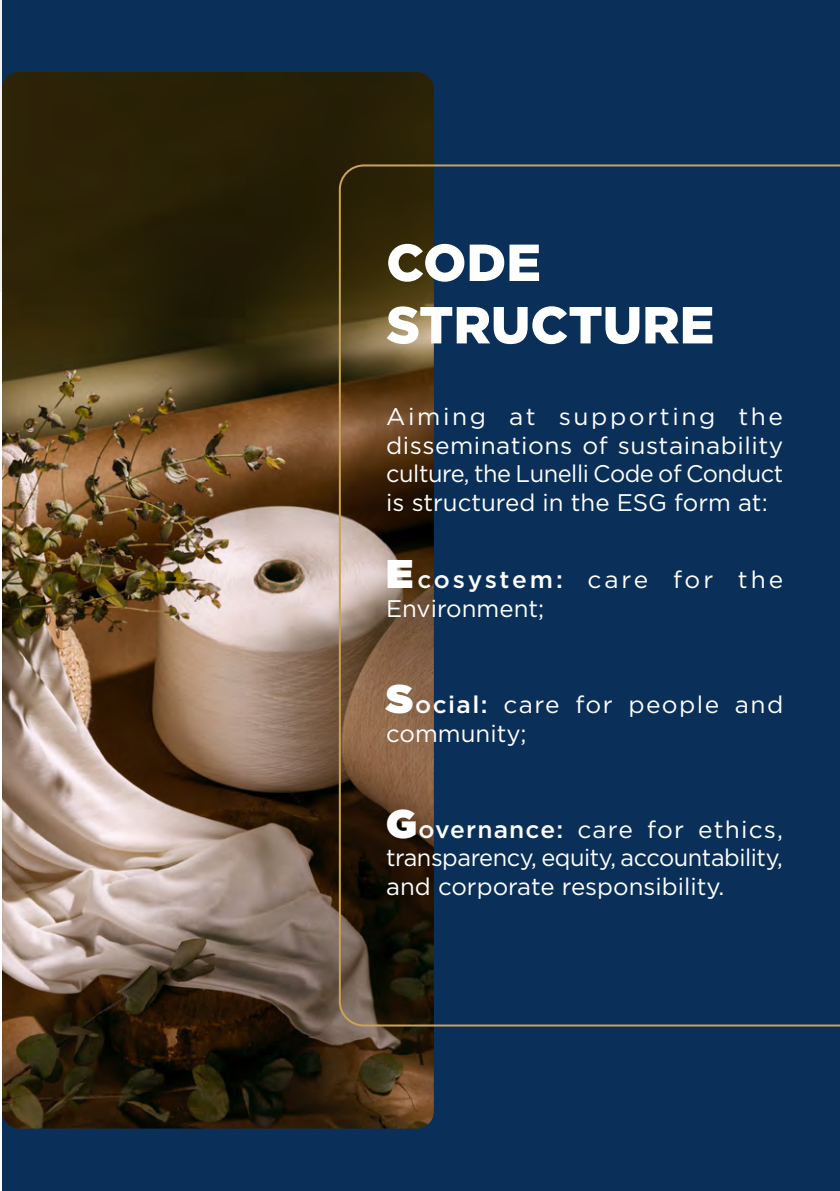
<style>
.page{position:relative;width:840px;height:1191px;background:#fff}
.page>*{position:absolute;margin:0;border:0;box-sizing:border-box;transform-origin:0 0}
.t1{font:900 52px/62.4px "Gotham";color:#fff}
.t2{font:24px/28.8px "Gotham";color:#fff;text-align:justify}
.t3{font:24px/28.8px "Gotham";letter-spacing:.05em;color:#fff}
.s1{font-weight:900;font-size:40px}
.s2{font-weight:500}
</style>
<div class="page">
<svg style="left:0;top:0;width:2px;height:292px"></svg>
<div style="left:2px;top:0;width:837px;height:1191px;background:#0a3059"></div>
<img style="left:2px;top:72px;width:431px;height:1056px">
<svg style="left:338px;top:164px;width:501px;height:862px"></svg>
<h1 class="t1" style="left:386px;top:230px;width:329px">CODE<br>STRUCTURE</h1>
<p class="t2" style="left:386px;top:401px;width:398px">Aiming at supporting the disseminations of sustainability culture, the Lunelli Code of Conduct is structured in the ESG form at:</p>
<p class="t2" style="left:386px;top:564px;width:398px"><span class="s1">E</span><span class="s2">cosystem:</span> care for the<br>Environment;</p>
<p class="t3" style="left:386px;top:689px;width:398px"><span class="s1">S</span><span class="s2">ocial:</span> care for people and community;</p>
<p class="t2" style="left:386px;top:814px;width:398px"><span class="s1">G</span><span class="s2">overnance:</span> care for ethics, transparency, equity, accountability, and corporate responsibility.</p>
</div>
